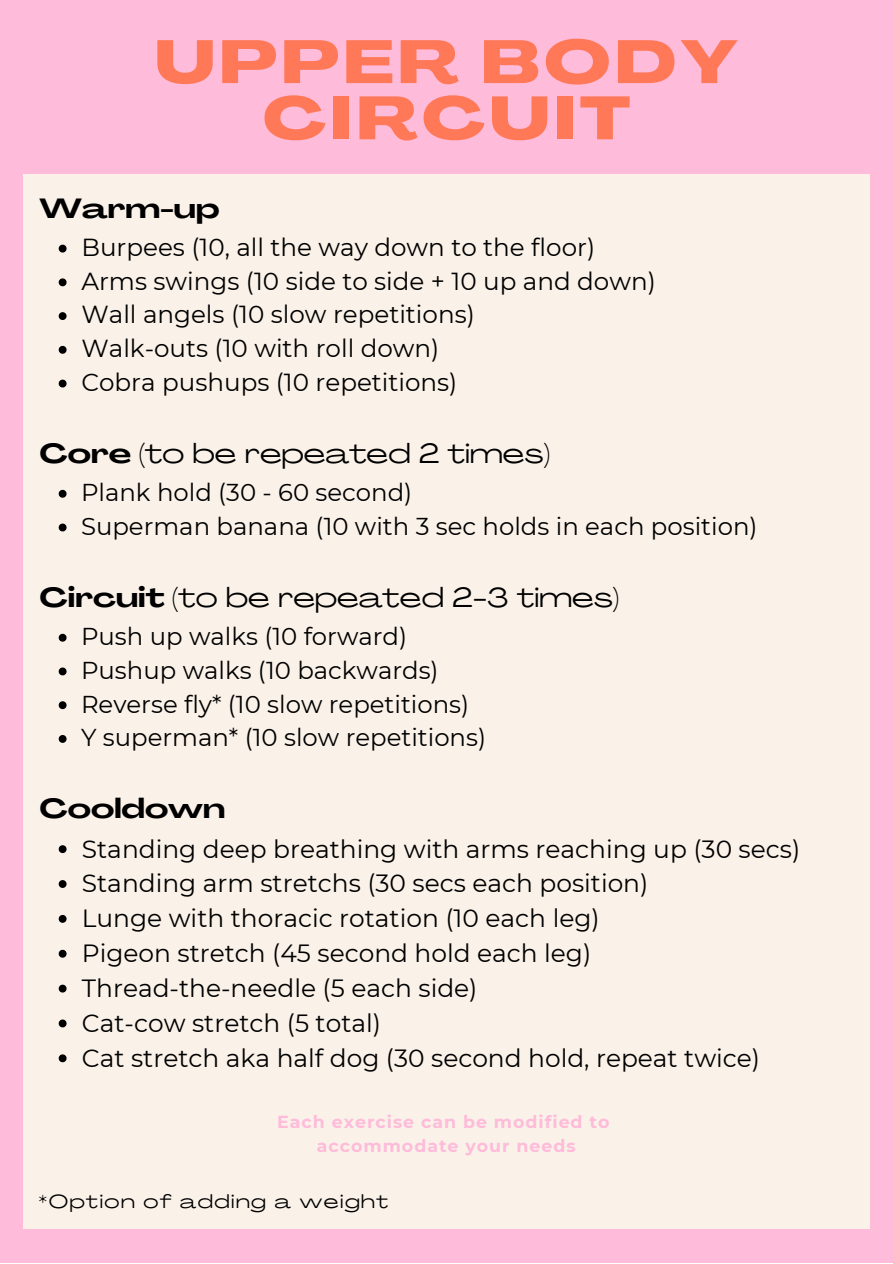
<style>
.page{position:relative;width:893px;height:1264px;background:#fff}
.page>*{position:absolute;margin:0;border:0;box-sizing:border-box;transform-origin:0 0}
.t1{font:800 59.85px/56.2px "Agrandir Grand";letter-spacing:.07em;color:#ff7958;text-align:center}
.t2{font:27.3px "Agrandir Grand";color:#000}
.t3{font:700 27.3px "Agrandir Grand";color:#000}
.t4{font:24.9px "Montserrat";color:#000}
.t5{font:24.6px "Montserrat";color:#000}
.t6{font:24.3px "Montserrat";color:#000}
.t7{font:18.75px "Agrandir Grand";letter-spacing:.08em;color:#000}
.t8{font:700 17.4px "Montserrat";letter-spacing:.055em;color:#ffbbda}
.s1{font-weight:700}
</style>
<div class="page">
<div style="left:0;top:0;width:892px;height:1262px;background:#ffbbda"></div>
<div style="left:23px;top:175px;width:846px;height:1053px;background:#faf2e9"></div>
<svg style="left:59px;top:245px;width:8px;height:7px"></svg>
<svg style="left:59px;top:278px;width:8px;height:8px"></svg>
<svg style="left:59px;top:312px;width:8px;height:8px"></svg>
<svg style="left:59px;top:346px;width:8px;height:8px"></svg>
<svg style="left:59px;top:379px;width:8px;height:8px"></svg>
<svg style="left:59px;top:490px;width:8px;height:7px"></svg>
<svg style="left:59px;top:523px;width:8px;height:8px"></svg>
<svg style="left:59px;top:633px;width:8px;height:8px"></svg>
<svg style="left:59px;top:667px;width:8px;height:8px"></svg>
<svg style="left:59px;top:701px;width:8px;height:8px"></svg>
<svg style="left:59px;top:735px;width:8px;height:8px"></svg>
<svg style="left:59px;top:845px;width:8px;height:8px"></svg>
<svg style="left:59px;top:880px;width:8px;height:8px"></svg>
<svg style="left:59px;top:915px;width:8px;height:7px"></svg>
<svg style="left:59px;top:949px;width:8px;height:8px"></svg>
<svg style="left:59px;top:984px;width:8px;height:8px"></svg>
<svg style="left:59px;top:1019px;width:8px;height:8px"></svg>
<svg style="left:59px;top:1054px;width:8px;height:8px"></svg>
<p class="t1" style="left:155px;top:40px;width:584px">UPPER BODY<br>CIRCUIT</p>
<p class="t3" style="left:40px;top:197px;width:181px">Warm-up</p>
<p class="t5" style="left:81px;top:232px;width:515px">Burpees (10, all the way down to the floor)</p>
<p class="t5" style="left:81px;top:266px;width:575px">Arms swings (10 side to side + 10 up and down)</p>
<p class="t5" style="left:81px;top:299px;width:395px">Wall angels (10 slow repetitions)</p>
<p class="t5" style="left:81px;top:333px;width:359px">Walk-outs (10 with roll down)</p>
<p class="t5" style="left:81px;top:367px;width:377px">Cobra pushups (10 repetitions)</p>
<p class="t2" style="left:40px;top:442px;width:512px"><span class="s1">Core (</span>to be repeated 2 times)</p>
<p class="t6" style="left:81px;top:477px;width:333px">Plank hold (30 - 60 second)</p>
<p class="t6" style="left:81px;top:511px;width:678px">Superman banana (10 with 3 sec holds in each position)</p>
<p class="t2" style="left:40px;top:586px;width:581px"><span class="s1">Circuit</span> (to be repeated 2-3 times)</p>
<p class="t6" style="left:81px;top:621px;width:327px">Push up walks (10 forward)</p>
<p class="t6" style="left:81px;top:655px;width:359px">Pushup walks (10 backwards)</p>
<p class="t6" style="left:81px;top:689px;width:389px">Reverse fly* (10 slow repetitions)</p>
<p class="t6" style="left:81px;top:722px;width:406px">Y superman* (10 slow repetitions)</p>
<p class="t3" style="left:40px;top:797px;width:187px">Cooldown</p>
<p class="t4" style="left:82px;top:833px;width:719px">Standing deep breathing with arms reaching up (30 secs)</p>
<p class="t4" style="left:82px;top:868px;width:568px">Standing arm stretchs (30 secs each position)</p>
<p class="t4" style="left:82px;top:903px;width:519px">Lunge with thoracic rotation (10 each leg)</p>
<p class="t4" style="left:82px;top:938px;width:510px">Pigeon stretch (45 second hold each leg)</p>
<p class="t4" style="left:82px;top:972px;width:397px">Thread-the-needle (5 each side)</p>
<p class="t4" style="left:82px;top:1007px;width:300px">Cat-cow stretch (5 total)</p>
<p class="t4" style="left:82px;top:1042px;width:679px">Cat stretch aka half dog (30 second hold, repeat twice)</p>
<p class="t8" style="left:277px;top:1111px;width:334px">Each exercise can be modified to</p>
<p class="t8" style="left:317px;top:1135px;width:260px">accommodate your needs</p>
<p class="t7" style="left:38px;top:1193px;width:351px">*Option of adding a weight</p>
</div>
